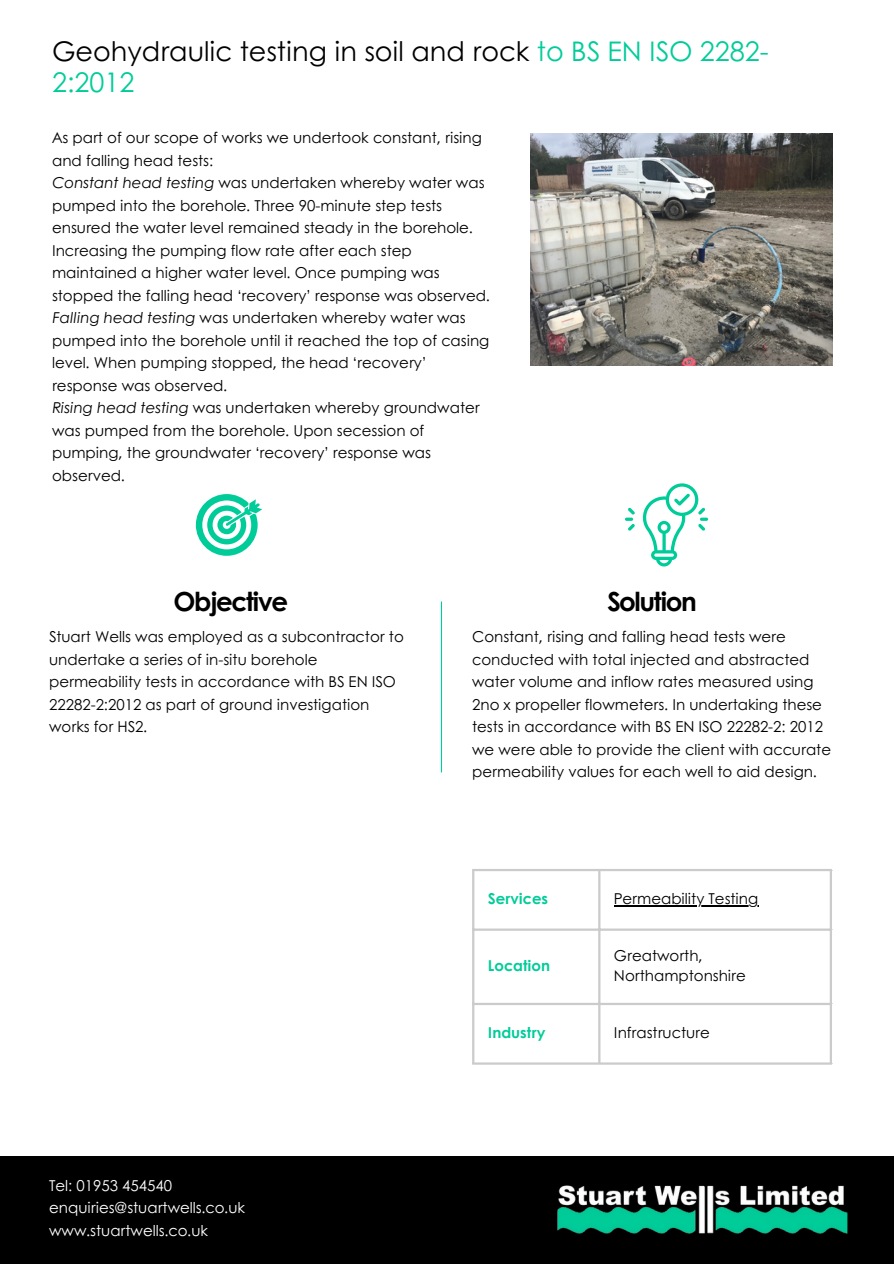
<style>
.page{position:relative;width:894px;height:1264px;background:#fff}
.page>*{position:absolute;margin:0;border:0;box-sizing:border-box;transform-origin:0 0}
.t1{font:27px/31.5px "Century Gothic";color:#000}
.t2{font:700 26.25px "Century Gothic";letter-spacing:-.055em;color:#000}
.t3{font:15px/22.5px "Century Gothic";color:#000}
.t4{font:15px "Century Gothic";color:#fff}
.t5{font:700 15px "Century Gothic";color:#0c9}
.s1{color:#0c9}
.s2{font-style:italic}
</style>
<div class="page">
<div style="left:0;top:1156px;width:893px;height:107px;background:#000"></div>
<svg style="left:196px;top:494px;width:66px;height:62px"></svg>
<svg style="left:625px;top:507px;width:9px;height:24px"></svg>
<svg style="left:642px;top:483px;width:66px;height:83px"></svg>
<hr style="left:441px;top:601px;width:1px;height:171px;background:#0c9">
<hr style="left:613px;top:904px;width:145px;height:2px;background:#000">
<hr style="left:472px;top:871px;width:2px;height:191px;background:#cacbca">
<hr style="left:598px;top:871px;width:2px;height:191px;background:#cacbca">
<hr style="left:829px;top:871px;width:2px;height:191px;background:#cacbca">
<hr style="left:472px;top:868px;width:359px;height:3px;background:#cacbca">
<hr style="left:472px;top:928px;width:359px;height:2px;background:#cacbca">
<hr style="left:472px;top:1002px;width:359px;height:3px;background:#cacbca">
<hr style="left:472px;top:1062px;width:359px;height:2px;background:#cacbca">
<img style="left:557px;top:1185px;width:291px;height:49px">
<img style="left:530px;top:134px;width:301px;height:231px">
<p class="t1" style="left:52px;top:34px;width:718px">Geohydraulic testing in soil and rock <span class="s1">to BS EN ISO 2282-<br>2:2012</span></p>
<h1 class="t3" style="left:52px;top:126px;width:431px">As part of our scope of works we undertook constant, rising and falling head tests:</h1>
<p class="t3" style="left:52px;top:171px;width:439px"><span class="s2">Constant head testing</span> was undertaken whereby water was pumped into the borehole. Three 90-minute step tests ensured the water level remained steady in the borehole.<br>Increasing the pumping flow rate after each step maintained a higher water level. Once pumping was stopped the falling head ‘recovery’ response was observed.</p>
<p class="t3" style="left:52px;top:306px;width:438px"><span class="s2">Falling head testing</span> was undertaken whereby water was pumped into the borehole until it reached the top of casing level. When pumping stopped, the head ‘recovery’ response was observed.</p>
<h1 class="t3" style="left:52px;top:396px;width:429px"><span class="s2">Rising head testing</span> was undertaken whereby groundwater was pumped from the borehole. Upon secession of pumping, the groundwater ‘recovery’ response was observed.</h1>
<p class="t2" style="left:173px;top:581px;width:116px">Objective</p>
<p class="t2" style="left:607px;top:581px;width:91px">Solution</p>
<p class="t3" style="left:49px;top:625px;width:356px">Stuart Wells was employed as a subcontractor to undertake a series of in-situ borehole permeability tests in accordance with BS EN ISO 22282-2:2012 as part of ground investigation works for HS2.</p>
<p class="t3" style="left:472px;top:625px;width:360px">Constant, rising and falling head tests were conducted with total injected and abstracted water volume and inflow rates measured using 2no x propeller flowmeters. In undertaking these tests in accordance with BS EN ISO 22282-2: 2012 we were able to provide the client with accurate permeability values for each well to aid design.</p>
<h2 class="t5" style="left:487px;top:887px;width:62px">Services</h2>
<p class="t3" style="left:613px;top:886px;width:146px">Permeability Testing</p>
<p class="t5" style="left:487px;top:954px;width:64px">Location</p>
<p class="t3" style="left:613px;top:944px;width:133px;line-height:20.2px">Greatworth,<br>Northamptonshire</p>
<p class="t4" style="left:49px;top:1173px;width:124px">Tel: 01953 454540</p>
<p class="t4" style="left:49px;top:1196px;width:197px">enquiries@stuartwells.co.uk</p>
<p class="t4" style="left:49px;top:1218px;width:160px">www.stuartwells.co.uk</p>
<p class="t5" style="left:487px;top:1020px;width:59px">Industry</p>
<p class="t3" style="left:613px;top:1020px;width:97px">Infrastructure</p>
</div>
